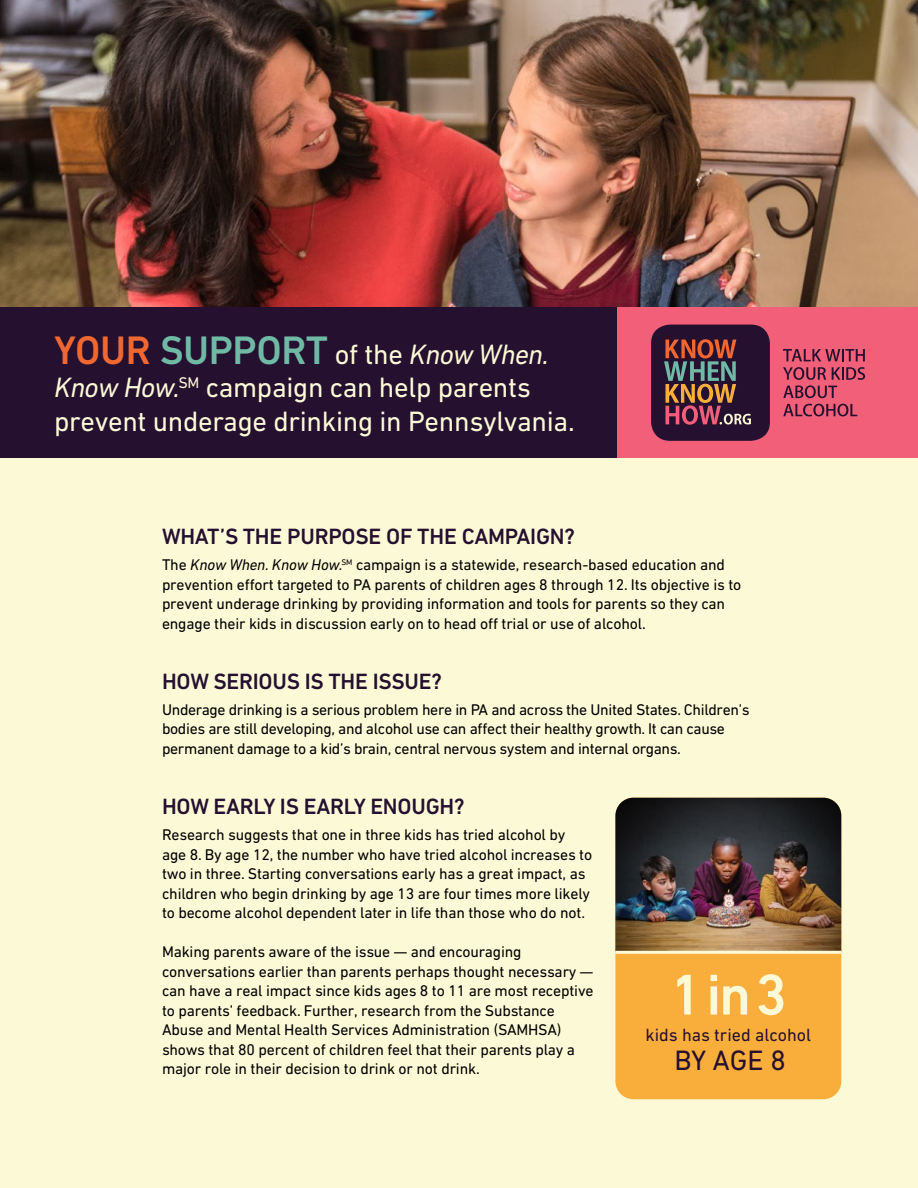
<style>
.page{position:relative;width:918px;height:1188px;background:#fcf9d7}
.page>*{position:absolute;margin:0;border:0;box-sizing:border-box;transform-origin:0 0}
.t1{font:500 58.5px "DIN Next CYR";color:#fcf9d7}
.t2{font:28.5px/33.8px "DIN Next CYR";letter-spacing:-.01em;color:#fcf9d7}
.t3{font:28.5px "DIN Next CYR";color:#251030}
.t4{font:500 22.5px "DIN Next CYR";letter-spacing:-.01em;color:#251030}
.t5{font:18px "DIN Next CYR";color:#251030}
.t6{font:15.75px/19.5px "DIN Next CYR";letter-spacing:-.01em;color:#000}
.s1{font-weight:500;font-size:40.5px;color:#ef6731}
.s2{font-weight:500;font-size:40.5px;color:#6fb9a5}
.s3{font-style:italic}
</style>
<div class="page">
<img style="left:0;top:0;width:918px;height:307px">
<div style="left:0;top:307px;width:918px;height:151px;background:#251030"></div>
<div style="left:617px;top:307px;width:301px;height:151px;background:#f16078"></div>
<div style="left:615px;top:798px;width:226px;height:301px;background:#f9ae3b;border-radius:18px"></div>
<svg style="left:783px;top:349px;width:82px;height:12px"></svg>
<svg style="left:783px;top:367px;width:82px;height:31px"></svg>
<svg style="left:783px;top:404px;width:74px;height:12px"></svg>
<div style="left:651px;top:325px;width:119px;height:116px;background:#251030;border-radius:19px"></div>
<svg style="left:664px;top:339px;width:87px;height:86px"></svg>
<img style="left:615px;top:798px;width:226px;height:153px">
<hr style="left:615px;top:951px;width:226px;height:3px;background:#fcf9d7">
<h2 class="t2" style="left:54px;top:337px;width:522px"><span class="s1">YOUR</span> <span class="s2">SUPPORT</span> of the <span class="s3">Know When.<br>Know How.</span><sup>SM</sup> campaign can help parents prevent underage drinking in Pennsylvania.</h2>
<h3 class="t4" style="left:162px;top:523px;width:414px">WHAT’S THE PURPOSE OF THE CAMPAIGN?</h3>
<p class="t6" style="left:162px;top:555px;width:581px">The <span class="s3">Know When. Know How.</span><sup>SM</sup> campaign is a statewide, research-based education and prevention effort targeted to PA parents of children ages 8 through 12. Its objective is to prevent underage drinking by providing information and tools for parents so they can engage their kids in discussion early on to head off trial or use of alcohol.</p>
<h3 class="t4" style="left:162px;top:668px;width:281px">HOW SERIOUS IS THE ISSUE?</h3>
<p class="t6" style="left:162px;top:700px;width:589px">Underage drinking is a serious problem here in PA and across the United States. Children’s bodies are still developing, and alcohol use can affect their healthy growth. It can cause permanent damage to a kid’s brain, central nervous system and internal organs.</p>
<h3 class="t4" style="left:162px;top:793px;width:304px">HOW EARLY IS EARLY ENOUGH?</h3>
<p class="t6" style="left:162px;top:825px;width:432px">Research suggests that one in three kids has tried alcohol by age 8. By age 12, the number who have tried alcohol increases to two in three. Starting conversations early has a great impact, as children who begin drinking by age 13 are four times more likely to become alcohol dependent later in life than those who do not.</p>
<p class="t6" style="left:162px;top:942px;width:433px">Making parents aware of the issue — and encouraging conversations earlier than parents perhaps thought necessary — can have a real impact since kids ages 8 to 11 are most receptive to parents’ feedback. Further, research from the Substance Abuse and Mental Health Services Administration (SAMHSA) shows that 80 percent of children feel that their parents play a major role in their decision to drink or not drink.</p>
<h1 class="t1" style="left:670px;top:961px;width:119px">1 in 3</h1>
<p class="t5" style="left:646px;top:1025px;width:167px">kids has tried alcohol</p>
<h2 class="t3" style="left:675px;top:1044px;width:113px">BY AGE 8</h2>
</div>
